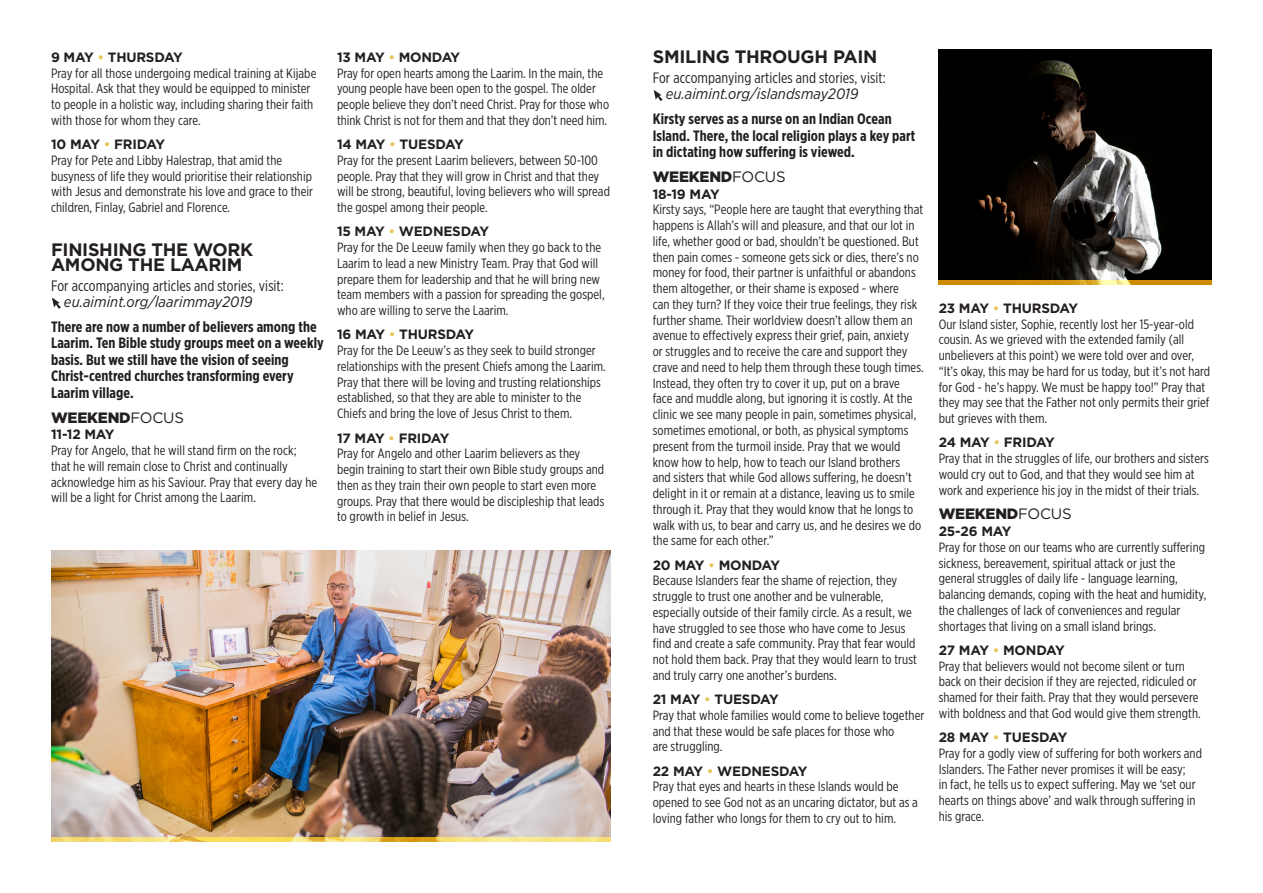
<style>
.page{position:relative;width:1263px;height:893px;background:#fff}
.page>*{position:absolute;margin:0;border:0;box-sizing:border-box;transform-origin:0 0}
.t1{font:700 18px/15px "Gotham";letter-spacing:-.015em;color:#231f20}
.t2{font:700 15px/16.5px "Gotham X Narrow";letter-spacing:.005em;color:#231f20}
.t3{font:15px "Gotham X Narrow";letter-spacing:.005em;color:#231f20}
.t4{font:italic 15px "Gotham Narrow";letter-spacing:.005em;color:#231f20}
.t5{font:900 15px "Gotham";letter-spacing:-.015em;color:#231f20}
.t6{font:13.5px/15.8px "Gotham X Narrow";letter-spacing:.005em;color:#231f20}
.t7{font:700 13.5px "Gotham";letter-spacing:-.015em;color:#231f20}
.s1{color:#e7c559}
.s2{font-weight:400}
</style>
<div class="page">
<svg style="left:52px;top:298px;width:9px;height:11px"></svg>
<svg style="left:654px;top:90px;width:9px;height:11px"></svg>
<img style="left:939px;top:49px;width:273px;height:232px">
<svg style="left:939px;top:281px;width:273px;height:4px"></svg>
<img style="left:51px;top:551px;width:559px;height:287px">
<svg style="left:51px;top:838px;width:559px;height:4px;background:#f2d76d"></svg>
<p class="t7" style="left:51px;top:48px;width:133px">9 MAY <span class="s1">•</span> THURSDAY</p>
<p class="t6" style="left:51px;top:65px;width:267px">Pray for all those undergoing medical training at Kijabe Hospital. Ask that they would be equipped to minister to people in a holistic way, including sharing their faith with those for whom they care.</p>
<p class="t7" style="left:51px;top:135px;width:116px">10 MAY <span class="s1">•</span> FRIDAY</p>
<p class="t6" style="left:51px;top:152px;width:264px">Pray for Pete and Libby Halestrap, that amid the busyness of life they would prioritise their relationship with Jesus and demonstrate his love and grace to their children, Finlay, Gabriel and Florence.</p>
<h1 class="t1" style="left:51px;top:242px;width:204px">FINISHING THE WORK<br>AMONG THE LAARIM</h1>
<p class="t3" style="left:51px;top:277px;width:235px">For accompanying articles and stories, visit:</p>
<p class="t4" style="left:64px;top:292px;width:190px">eu.aimint.org/laarimmay2019</p>
<p class="t2" style="left:51px;top:318px;width:274px">There are now a number of believers among the Laarim. Ten Bible study groups meet on a weekly basis. But we still have the vision of seeing Christ-centred churches transforming every Laarim village.</p>
<p class="t5" style="left:51px;top:407px;width:134px">WEEKEND<span class="s2">FOCUS</span></p>
<p class="t7" style="left:51px;top:426px;width:65px">11-12 MAY</p>
<p class="t6" style="left:51px;top:442px;width:268px">Pray for Angelo, that he will stand firm on the rock; that he will remain close to Christ and continually acknowledge him as his Saviour. Pray that every day he will be a light for Christ among the Laarim.</p>
<p class="t7" style="left:337px;top:48px;width:125px">13 MAY <span class="s1">•</span> MONDAY</p>
<p class="t6" style="left:337px;top:65px;width:274px">Pray for open hearts among the Laarim. In the main, the young people have been open to the gospel. The older people believe they don’t need Christ. Pray for those who think Christ is not for them and that they don’t need him.</p>
<p class="t7" style="left:337px;top:135px;width:128px">14 MAY <span class="s1">•</span> TUESDAY</p>
<p class="t6" style="left:337px;top:152px;width:274px">Pray for the present Laarim believers, between 50-100 people. Pray that they will grow in Christ and that they will be strong, beautiful, loving believers who will spread the gospel among their people.</p>
<p class="t7" style="left:337px;top:223px;width:154px">15 MAY <span class="s1">•</span> WEDNESDAY</p>
<p class="t6" style="left:337px;top:239px;width:269px">Pray for the De Leeuw family when they go back to the Laarim to lead a new Ministry Team. Pray that God will prepare them for leadership and that he will bring new team members with a passion for spreading the gospel, who are willing to serve the Laarim.</p>
<p class="t7" style="left:337px;top:326px;width:139px">16 MAY <span class="s1">•</span> THURSDAY</p>
<p class="t6" style="left:337px;top:342px;width:270px">Pray for the De Leeuw’s as they seek to build stronger relationships with the present Chiefs among the Laarim.<br>Pray that there will be loving and trusting relationships established, so that they are able to minister to the Chiefs and bring the love of Jesus Christ to them.</p>
<p class="t7" style="left:337px;top:429px;width:114px">17 MAY <span class="s1">•</span> FRIDAY</p>
<p class="t6" style="left:337px;top:445px;width:269px">Pray for Angelo and other Laarim believers as they begin training to start their own Bible study groups and then as they train their own people to start even more groups. Pray that there would be discipleship that leads to growth in belief in Jesus.</p>
<h1 class="t1" style="left:653px;top:49px;width:226px">SMILING THROUGH PAIN</h1>
<p class="t3" style="left:653px;top:69px;width:235px">For accompanying articles and stories, visit:</p>
<p class="t4" style="left:666px;top:85px;width:194px">eu.aimint.org/islandsmay2019</p>
<p class="t2" style="left:653px;top:111px;width:264px">Kirsty serves as a nurse on an Indian Ocean<br>Island. There, the local religion plays a key part in dictating how suffering is viewed.</p>
<p class="t5" style="left:653px;top:167px;width:134px">WEEKEND<span class="s2">FOCUS</span></p>
<p class="t7" style="left:653px;top:185px;width:68px">18-19 MAY</p>
<p class="t6" style="left:653px;top:202px;width:272px">Kirsty says, “People here are taught that everything that happens is Allah’s will and pleasure, and that our lot in life, whether good or bad, shouldn’t be questioned. But then pain comes - someone gets sick or dies, there’s no money for food, their partner is unfaithful or abandons them altogether, or their shame is exposed - where<br>can they turn? If they voice their true feelings, they risk further shame. Their worldview doesn’t allow them an avenue to effectively express their grief, pain, anxiety<br>or struggles and to receive the care and support they crave and need to help them through these tough times.<br>Instead, they often try to cover it up, put on a brave<br>face and muddle along, but ignoring it is costly. At the clinic we see many people in pain, sometimes physical, sometimes emotional, or both, as physical symptoms present from the turmoil inside. Pray that we would know how to help, how to teach our Island brothers<br>and sisters that while God allows suffering, he doesn’t delight in it or remain at a distance, leaving us to smile through it. Pray that they would know that he longs to walk with us, to bear and carry us, and he desires we do the same for each other.”</p>
<p class="t7" style="left:653px;top:556px;width:129px">20 MAY <span class="s1">•</span> MONDAY</p>
<p class="t6" style="left:653px;top:572px;width:266px">Because Islanders fear the shame of rejection, they struggle to trust one another and be vulnerable, especially outside of their family circle. As a result, we have struggled to see those who have come to Jesus find and create a safe community. Pray that fear would not hold them back. Pray that they would learn to trust and truly carry one another’s burdens.</p>
<p class="t7" style="left:653px;top:690px;width:127px">21 MAY <span class="s1">•</span> TUESDAY</p>
<p class="t6" style="left:653px;top:707px;width:273px">Pray that whole families would come to believe together and that these would be safe places for those who<br>are struggling.</p>
<p class="t7" style="left:653px;top:762px;width:156px">22 MAY <span class="s1">•</span> WEDNESDAY</p>
<p class="t6" style="left:653px;top:778px;width:267px">Pray that eyes and hearts in these Islands would be opened to see God not as an uncaring dictator, but as a loving father who longs for them to cry out to him.</p>
<p class="t7" style="left:939px;top:299px;width:141px">23 MAY <span class="s1">•</span> THURSDAY</p>
<p class="t6" style="left:939px;top:316px;width:273px">Our Island sister, Sophie, recently lost her 15-year-old cousin. As we grieved with the extended family (all unbelievers at this point) we were told over and over, “It’s okay, this may be hard for us today, but it’s not hard for God - he’s happy. We must be happy too!” Pray that they may see that the Father not only permits their grief but grieves with them.</p>
<p class="t7" style="left:939px;top:434px;width:118px">24 MAY <span class="s1">•</span> FRIDAY</p>
<p class="t6" style="left:939px;top:450px;width:271px">Pray that in the struggles of life, our brothers and sisters would cry out to God, and that they would see him at work and experience his joy in the midst of their trials.</p>
<p class="t5" style="left:939px;top:504px;width:134px">WEEKEND<span class="s2">FOCUS</span></p>
<p class="t7" style="left:939px;top:522px;width:74px">25-26 MAY</p>
<p class="t6" style="left:939px;top:539px;width:269px">Pray for those on our teams who are currently suffering sickness, bereavement, spiritual attack or just the general struggles of daily life - language learning, balancing demands, coping with the heat and humidity, the challenges of lack of conveniences and regular shortages that living on a small island brings.</p>
<p class="t7" style="left:939px;top:641px;width:127px">27 MAY <span class="s1">•</span> MONDAY</p>
<p class="t6" style="left:939px;top:658px;width:264px">Pray that believers would not become silent or turn back on their decision if they are rejected, ridiculed or shamed for their faith. Pray that they would persevere with boldness and that God would give them strength.</p>
<p class="t7" style="left:939px;top:728px;width:130px">28 MAY <span class="s1">•</span> TUESDAY</p>
<p class="t6" style="left:939px;top:745px;width:265px">Pray for a godly view of suffering for both workers and Islanders. The Father never promises it will be easy;<br>in fact, he tells us to expect suffering. May we ‘set our hearts on things above’ and walk through suffering in his grace.</p>
</div>
